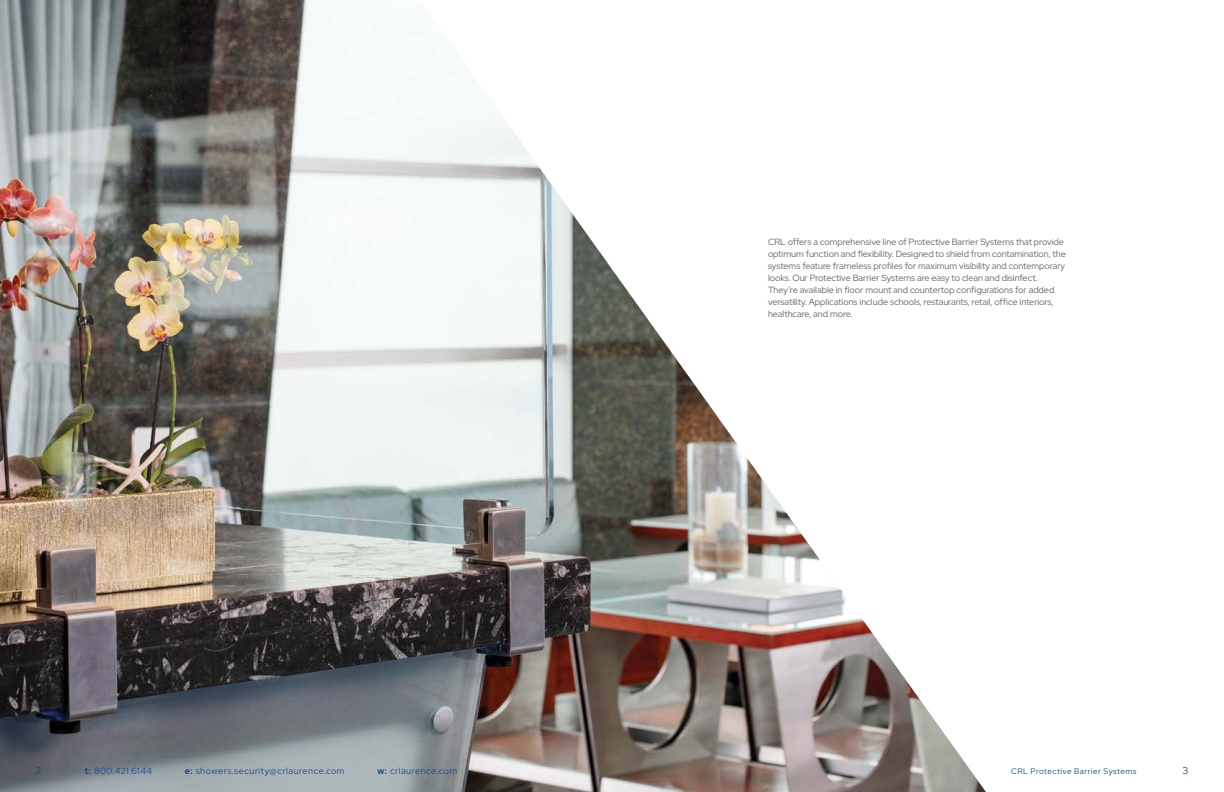
<style>
.page{position:relative;width:1224px;height:792px;background:#fff}
.page>*{position:absolute;margin:0;border:0;box-sizing:border-box;transform-origin:0 0}
.t1{font:10px "Red Hat Display";color:#1c4792}
.t2{font:9px/12px "Red Hat Display";color:#636466}
.t3{font:9px "Red Hat Display";letter-spacing:.06em;color:#1c4792}
.t4{font:8px "Red Hat Display";letter-spacing:.06em;color:#1c4792}
.s1{font-weight:700}
</style>
<div class="page">
<img style="left:0;top:0;width:986px;height:792px">
<p class="t2" style="left:768px;top:236px;width:299px">CRL offers a comprehensive line of Protective Barrier Systems that provide optimum function and flexibility. Designed to shield from contamination, the systems feature frameless profiles for maximum visibility and contemporary looks. Our Protective Barrier Systems are easy to clean and disinfect.<br>They’re available in floor mount and countertop configurations for added versatility. Applications include schools, restaurants, retail, office interiors, healthcare, and more.</p>
<p class="t1" style="left:36px;top:764px;width:7px">2</p>
<p class="t3" style="left:84px;top:765px;width:69px"><span class="s1">t:</span> 800.421.6144</p>
<p class="t3" style="left:185px;top:765px;width:161px"><span class="s1">e:</span> showers.security@crlaurence.com</p>
<p class="t3" style="left:377px;top:765px;width:81px"><span class="s1">w:</span> crlaurence.com</p>
<p class="t4" style="left:1011px;top:766px;width:127px">CRL Protective Barrier Systems</p>
<p class="t1" style="left:1183px;top:764px;width:7px">3</p>
</div>
